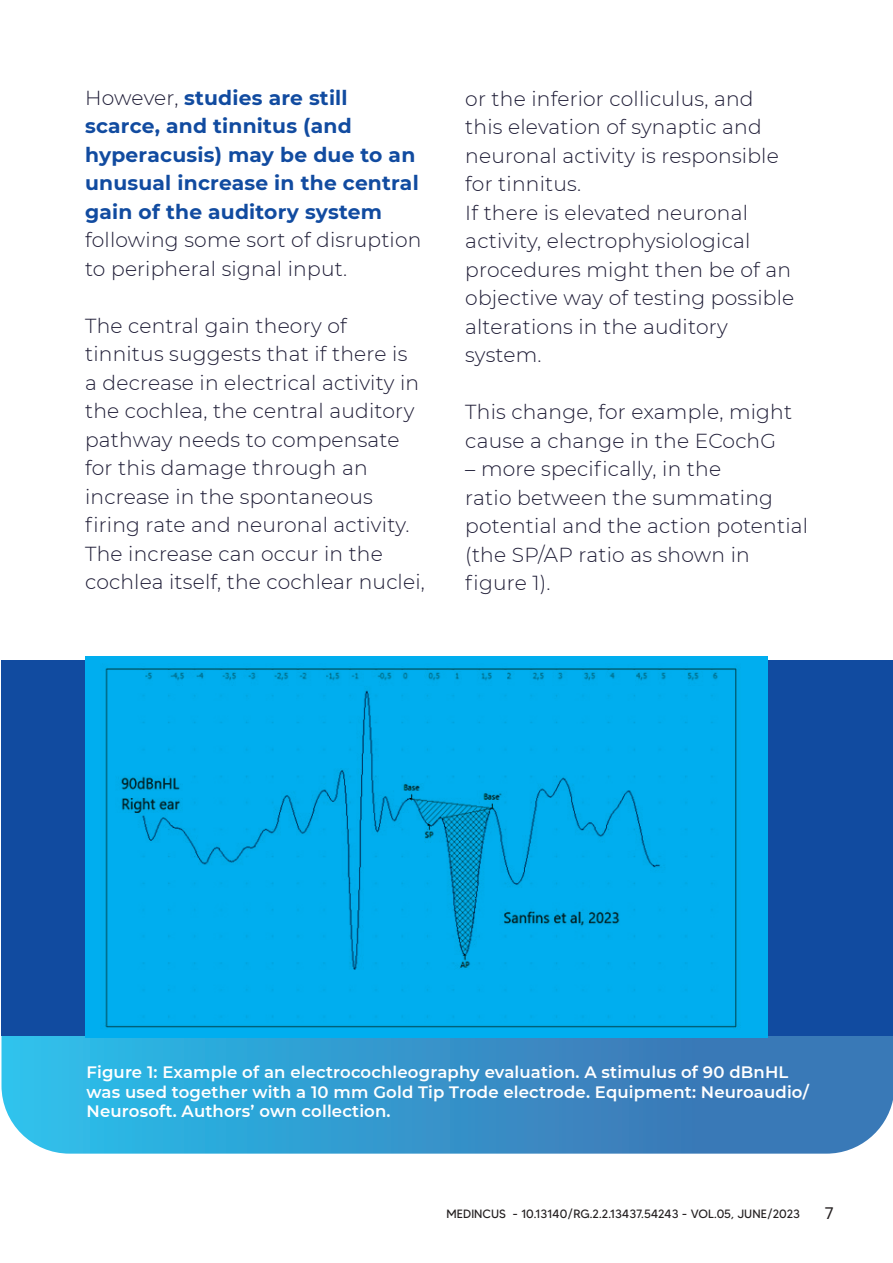
<style>
.page{position:relative;width:893px;height:1263px;background:#fff}
.page>*{position:absolute;margin:0;border:0;box-sizing:border-box;transform-origin:0 0}
.t1{font:300 20.25px/28.5px "Montserrat";letter-spacing:.01em;color:#1e1c36}
.t2{font:700 20.25px/28.5px "Montserrat";letter-spacing:.01em;color:#114ba0}
.t3{font:600 16.5px/19.8px "Montserrat";letter-spacing:.01em;color:#fff}
.t4{font:16.5px "Poppins";color:#231f20}
.t5{font:12px "MADETOMMY";letter-spacing:-.005em;color:#231f20}
.s1{font-weight:300;color:#1e1c36}
</style>
<div class="page">
<svg style="left:2px;top:1036px;width:891px;height:118px;background:#3896cc"></svg>
<div style="left:2px;top:660px;width:891px;height:376px;background:#114ba0"></div>
<img style="left:86px;top:656px;width:682px;height:382px">
<p class="t2" style="left:85px;top:82px;width:335px"><span class="s1">However,</span> studies are still scarce, and tinnitus (and hyperacusis) may be due to an unusual increase in the central gain of the auditory system</p>
<p class="t1" style="left:85px;top:225px;width:338px">following some sort of disruption to peripheral signal input.</p>
<p class="t1" style="left:85px;top:311px;width:341px">The central gain theory of tinnitus suggests that if there is<br>a decrease in electrical activity in the cochlea, the central auditory pathway needs to compensate for this damage through an increase in the spontaneous firing rate and neuronal activity.<br>The increase can occur in the cochlea itself, the cochlear nuclei,</p>
<p class="t1" style="left:465px;top:84px;width:330px">or the inferior colliculus, and this elevation of synaptic and neuronal activity is responsible for tinnitus.<br>If there is elevated neuronal activity, electrophysiological procedures might then be of an objective way of testing possible alterations in the auditory system.</p>
<p class="t1" style="left:465px;top:397px;width:328px">This change, for example, might cause a change in the ECochG</p>
<p class="t1" style="left:465px;top:454px;width:344px">– more specifically, in the<br>ratio between the summating potential and the action potential (the SP/AP ratio as shown in figure 1).</p>
<p class="t3" style="left:87px;top:1061px;width:724px">Figure 1: Example of an electrocochleography evaluation. A stimulus of 90 dBnHL was used together with a 10 mm Gold Tip Trode electrode. Equipment: Neuroaudio/<br>Neurosoft. Authors’ own collection.</p>
<p class="t5" style="left:447px;top:1206px;width:355px">MEDINCUS - 10.13140/RG.2.2.13437.54243 - VOL.05, JUNE/2023</p>
<p class="t4" style="left:825px;top:1203px;width:10px">7</p>
</div>
